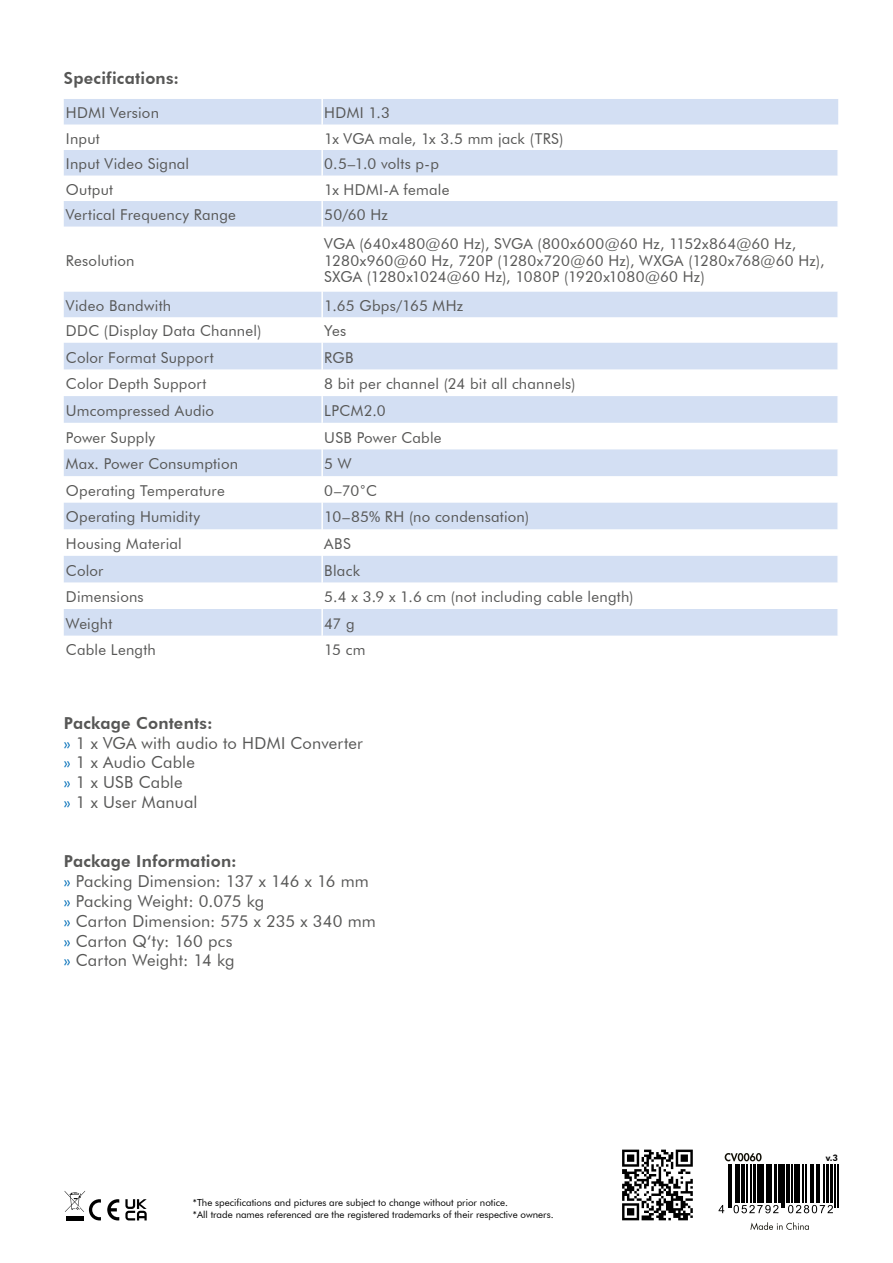
<style>
.page{position:relative;width:893px;height:1263px;background:#fff}
.page>*{position:absolute;margin:0;border:0;box-sizing:border-box;transform-origin:0 0}
.t1{font:16.5px/19.8px "Futura BT";letter-spacing:.01em;color:#575756}
.t2{font:800 16.5px "Futura BT";letter-spacing:.015em;color:#575756}
.t3{font:15px/16.5px "Futura BT";letter-spacing:.015em;color:#575756}
.t4{font:9.75px/11.7px "Futura BT";color:#000}
.t5{font:800 9px "Futura BT";color:#000}
.s1{font-weight:300}
.s2{font-weight:800}
.s3{color:#006eb8}
</style>
<div class="page">
<svg style="left:65px;top:1191px;width:36px;height:29px"></svg>
<svg style="left:107px;top:1199px;width:12px;height:21px"></svg>
<svg style="left:125px;top:1199px;width:22px;height:21px"></svg>
<svg style="left:64px;top:99px;width:774px;height:537px"></svg>
<hr style="left:321px;top:99px;width:2px;height:25px;background:#fff">
<hr style="left:321px;top:124px;width:2px;height:26px;background:#fff">
<hr style="left:321px;top:150px;width:2px;height:26px;background:#fff">
<hr style="left:837px;top:150px;width:2px;height:26px;background:#fff">
<hr style="left:321px;top:176px;width:2px;height:25px;background:#fff">
<hr style="left:321px;top:227px;width:2px;height:65px;background:#fff">
<hr style="left:837px;top:176px;width:2px;height:25px;background:#fff">
<hr style="left:837px;top:227px;width:2px;height:65px;background:#fff">
<hr style="left:321px;top:201px;width:2px;height:26px;background:#fff">
<hr style="left:321px;top:292px;width:2px;height:25px;background:#fff">
<hr style="left:837px;top:201px;width:2px;height:26px;background:#fff">
<hr style="left:837px;top:292px;width:2px;height:25px;background:#fff">
<hr style="left:321px;top:317px;width:2px;height:26px;background:#fff">
<hr style="left:321px;top:369px;width:2px;height:27px;background:#fff">
<hr style="left:321px;top:423px;width:2px;height:26px;background:#fff">
<hr style="left:321px;top:476px;width:2px;height:27px;background:#fff">
<hr style="left:321px;top:529px;width:2px;height:27px;background:#fff">
<hr style="left:321px;top:582px;width:2px;height:27px;background:#fff">
<hr style="left:837px;top:317px;width:2px;height:26px;background:#fff">
<hr style="left:837px;top:369px;width:2px;height:27px;background:#fff">
<hr style="left:837px;top:423px;width:2px;height:26px;background:#fff">
<hr style="left:837px;top:476px;width:2px;height:27px;background:#fff">
<hr style="left:837px;top:529px;width:2px;height:27px;background:#fff">
<hr style="left:837px;top:582px;width:2px;height:27px;background:#fff">
<hr style="left:321px;top:343px;width:2px;height:26px;background:#fff">
<hr style="left:321px;top:449px;width:2px;height:27px;background:#fff">
<hr style="left:837px;top:343px;width:2px;height:26px;background:#fff">
<hr style="left:837px;top:449px;width:2px;height:27px;background:#fff">
<hr style="left:321px;top:396px;width:2px;height:27px;background:#fff">
<hr style="left:321px;top:503px;width:2px;height:26px;background:#fff">
<hr style="left:837px;top:396px;width:2px;height:27px;background:#fff">
<hr style="left:837px;top:503px;width:2px;height:26px;background:#fff">
<hr style="left:321px;top:556px;width:2px;height:26px;background:#fff">
<hr style="left:321px;top:609px;width:2px;height:27px;background:#fff">
<hr style="left:837px;top:556px;width:2px;height:26px;background:#fff">
<hr style="left:837px;top:609px;width:2px;height:27px;background:#fff">
<svg style="left:622px;top:1149px;width:71px;height:71px"></svg>
<svg style="left:725px;top:1153px;width:37px;height:8px"></svg>
<svg style="left:750px;top:1222px;width:59px;height:8px"></svg>
<svg style="left:734px;top:1205px;width:44px;height:8px"></svg>
<svg style="left:788px;top:1205px;width:45px;height:8px"></svg>
<svg style="left:719px;top:1205px;width:5px;height:8px"></svg>
<hr style="left:728px;top:1164px;width:1px;height:44px;background:#000">
<hr style="left:730px;top:1164px;width:1px;height:44px;background:#000">
<hr style="left:735px;top:1164px;width:2px;height:39px;background:#000">
<hr style="left:738px;top:1164px;width:2px;height:39px;background:#000">
<hr style="left:741px;top:1164px;width:3px;height:39px;background:#000">
<hr style="left:747px;top:1164px;width:1px;height:39px;background:#000">
<hr style="left:750px;top:1164px;width:1px;height:39px;background:#000">
<hr style="left:754px;top:1164px;width:2px;height:39px;background:#000">
<hr style="left:757px;top:1164px;width:3px;height:39px;background:#000">
<hr style="left:762px;top:1164px;width:2px;height:39px;background:#000">
<hr style="left:766px;top:1164px;width:1px;height:39px;background:#000">
<hr style="left:769px;top:1164px;width:3px;height:39px;background:#000">
<hr style="left:774px;top:1164px;width:3px;height:39px;background:#000">
<hr style="left:778px;top:1164px;width:2px;height:39px;background:#000">
<hr style="left:781px;top:1164px;width:1px;height:44px;background:#000">
<hr style="left:784px;top:1164px;width:1px;height:44px;background:#000">
<hr style="left:786px;top:1164px;width:3px;height:39px;background:#000">
<hr style="left:792px;top:1164px;width:1px;height:39px;background:#000">
<hr style="left:794px;top:1164px;width:2px;height:39px;background:#000">
<hr style="left:798px;top:1164px;width:2px;height:39px;background:#000">
<hr style="left:802px;top:1164px;width:1px;height:39px;background:#000">
<hr style="left:806px;top:1164px;width:1px;height:39px;background:#000">
<hr style="left:810px;top:1164px;width:4px;height:39px;background:#000">
<hr style="left:816px;top:1164px;width:1px;height:39px;background:#000">
<hr style="left:818px;top:1164px;width:1px;height:39px;background:#000">
<hr style="left:823px;top:1164px;width:1px;height:39px;background:#000">
<hr style="left:827px;top:1164px;width:2px;height:39px;background:#000">
<hr style="left:830px;top:1164px;width:2px;height:39px;background:#000">
<hr style="left:835px;top:1164px;width:1px;height:44px;background:#000">
<hr style="left:837px;top:1164px;width:1px;height:44px;background:#000">
<p class="t2" style="left:64px;top:68px;width:117px">Specifications:</p>
<p class="t3" style="left:66px;top:104px;width:95px">HDMI Version</p>
<p class="t3" style="left:324px;top:104px;width:67px">HDMI 1.3</p>
<p class="t3" style="left:66px;top:130px;width:35px">Input</p>
<p class="t3" style="left:324px;top:130px;width:240px">1x VGA male, 1x 3.5 mm jack (TRS)</p>
<p class="t3" style="left:66px;top:155px;width:125px">Input Video Signal</p>
<p class="t3" style="left:324px;top:155px;width:116px">0.5–1.0 volts p-p</p>
<p class="t3" style="left:66px;top:181px;width:49px">Output</p>
<p class="t3" style="left:324px;top:181px;width:127px">1x HDMI-A female</p>
<p class="t3" style="left:66px;top:207px;width:172px">Vertical Frequency Range</p>
<p class="t3" style="left:324px;top:207px;width:65px">50/60 Hz</p>
<p class="t3" style="left:66px;top:252px;width:70px">Resolution</p>
<p class="t3" style="left:324px;top:235px;width:502px">VGA (640x480@60 Hz), SVGA (800x600@60 Hz, 1152x864@60 Hz,<br>1280x960@60 Hz, 720P (1280x720@60 Hz), WXGA (1280x768@60 Hz),<br>SXGA (1280x1024@60 Hz), 1080P (1920x1080@60 Hz)</p>
<p class="t3" style="left:66px;top:297px;width:107px">Video Bandwith</p>
<p class="t3" style="left:324px;top:297px;width:140px">1.65 Gbps/165 MHz</p>
<p class="t3" style="left:66px;top:323px;width:197px">DDC (Display Data Channel)</p>
<p class="t3" style="left:324px;top:323px;width:23px">Yes</p>
<p class="t3" style="left:66px;top:349px;width:149px">Color Format Support</p>
<p class="t3" style="left:324px;top:349px;width:31px">RGB</p>
<p class="t3" style="left:66px;top:375px;width:142px">Color Depth Support</p>
<p class="t3" style="left:324px;top:375px;width:253px">8 bit per channel (24 bit all channels)</p>
<p class="t3" style="left:66px;top:402px;width:150px">Umcompressed Audio</p>
<p class="t3" style="left:324px;top:402px;width:63px">LPCM2.0</p>
<p class="t3" style="left:66px;top:429px;width:91px">Power Supply</p>
<p class="t3" style="left:324px;top:429px;width:119px">USB Power Cable</p>
<p class="t3" style="left:66px;top:455px;width:174px">Max. Power Consumption</p>
<p class="t3" style="left:324px;top:455px;width:29px">5 W</p>
<p class="t3" style="left:66px;top:482px;width:160px">Operating Temperature</p>
<p class="t3" style="left:324px;top:482px;width:54px">0–70<span class="s1">˚</span>C</p>
<p class="t3" style="left:66px;top:509px;width:136px">Operating Humidity</p>
<p class="t3" style="left:324px;top:509px;width:206px">10–85% RH (no condensation)</p>
<p class="t3" style="left:66px;top:535px;width:117px">Housing Material</p>
<p class="t3" style="left:324px;top:535px;width:28px">ABS</p>
<p class="t3" style="left:66px;top:562px;width:39px">Color</p>
<p class="t3" style="left:324px;top:562px;width:37px">Black</p>
<p class="t3" style="left:66px;top:588px;width:79px">Dimensions</p>
<p class="t3" style="left:324px;top:588px;width:311px">5.4 x 3.9 x 1.6 cm (not including cable length)</p>
<p class="t3" style="left:66px;top:615px;width:48px">Weight</p>
<p class="t3" style="left:324px;top:615px;width:32px">47 g</p>
<p class="t3" style="left:66px;top:642px;width:92px">Cable Length</p>
<p class="t3" style="left:324px;top:642px;width:43px">15 cm</p>
<p class="t1" style="left:64px;top:713px;width:301px"><span class="s2">Package Contents:<br></span><span class="s3">»</span> 1 x VGA with audio to HDMI Converter <span class="s3">»</span> 1 x Audio Cable<br><span class="s3">»</span> 1 x USB Cable<br><span class="s3">»</span> 1 x User Manual</p>
<p class="t1" style="left:64px;top:851px;width:314px"><span class="s2">Package Information:<br></span><span class="s3">»</span> Packing Dimension: 137 x 146 x 16 mm <span class="s3">»</span> Packing Weight: 0.075 kg<br><span class="s3">»</span> Carton Dimension: 575 x 235 x 340 mm <span class="s3">»</span> Carton Q‘ty: 160 pcs<br><span class="s3">»</span> Carton Weight: 14 kg</p>
<p class="t4" style="left:193px;top:1196px;width:362px">*The specifications and pictures are subject to change without prior notice.<br>*All trade names referenced are the registered trademarks of their respective owners.</p>
<p class="t5" style="left:826px;top:1152px;width:14px">v.3</p>
</div>
